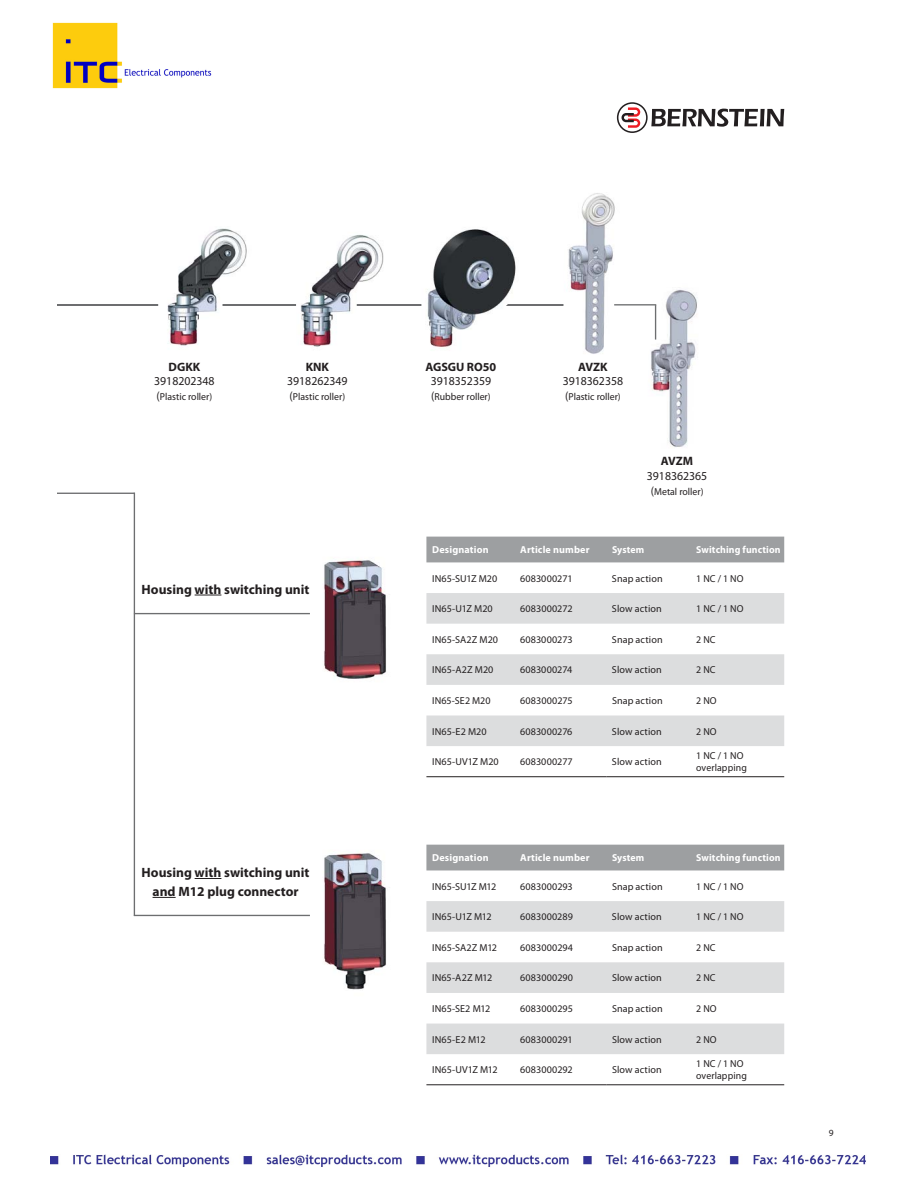
<style>
.page{position:relative;width:918px;height:1188px;background:#fff}
.page>*{position:absolute;margin:0;border:0;box-sizing:border-box;transform-origin:0 0}
.t1{font:700 13.5px/18.9px "Myriad Pro";color:#231f20;text-align:center}
.t2{font:12.15px "Myriad Pro";color:#231f20}
.t3{font:700 12.15px "Myriad Pro";color:#231f20}
.t4{font:10.2px/12.1px "Myriad Pro";letter-spacing:.01em;color:#231f20}
.t5{font:700 10.2px "Myriad Pro";letter-spacing:.015em;color:#fff}
.t6{font:10.2px "Myriad Pro";letter-spacing:-.02em;color:#231f20}
.t7{font:10.2px "Myriad Pro";letter-spacing:-.03em;color:#231f20}
.t8{font:9.45px "Myriad Pro";color:#231f20}
.s1{font-size:12.15px}
</style>
<div class="page">
<hr style="left:57px;top:304px;width:524px;height:2px;background:#6d6e70">
<svg style="left:296px;top:235px;width:88px;height:112px"></svg>
<img style="left:158px;top:228px;width:89px;height:118px">
<hr style="left:134px;top:915px;width:176px;height:1px;background:#6d6e70">
<img style="left:421px;top:229px;width:95px;height:119px">
<img style="left:563px;top:193px;width:52px;height:161px">
<img style="left:324px;top:853px;width:62px;height:137px">
<hr style="left:134px;top:493px;width:1px;height:423px;background:#6d6e70">
<hr style="left:134px;top:613px;width:176px;height:1px;background:#6d6e70">
<img style="left:324px;top:560px;width:62px;height:119px">
<hr style="left:57px;top:493px;width:77px;height:1px;background:#6d6e70">
<img style="left:651px;top:289px;width:46px;height:158px">
<hr style="left:655px;top:305px;width:1px;height:35px;background:#6d6e70">
<hr style="left:614px;top:304px;width:42px;height:2px;background:#6d6e70">
<svg style="left:195px;top:878px;width:26px;height:1px"></svg>
<svg style="left:153px;top:897px;width:23px;height:1px"></svg>
<div style="left:426px;top:537px;width:358px;height:25px;background:#9d9fa1"></div>
<svg style="left:426px;top:593px;width:358px;height:92px"></svg>
<div style="left:426px;top:716px;width:358px;height:30px;background:#dcddde"></div>
<hr style="left:426px;top:776px;width:180px;height:1px;background:#231f20">
<hr style="left:606px;top:776px;width:178px;height:1px;background:#231f20">
<svg style="left:195px;top:595px;width:26px;height:1px"></svg>
<div style="left:426px;top:845px;width:358px;height:25px;background:#9d9fa1"></div>
<svg style="left:426px;top:901px;width:358px;height:92px"></svg>
<div style="left:426px;top:1024px;width:358px;height:30px;background:#dcddde"></div>
<hr style="left:426px;top:1084px;width:180px;height:1px;background:#231f20">
<hr style="left:606px;top:1084px;width:178px;height:1px;background:#231f20">
<svg style="left:617px;top:102px;width:167px;height:31px"></svg>
<img style="left:51px;top:1154px;width:815px;height:13px">
<img style="left:52px;top:22px;width:160px;height:67px">
<p class="t3" style="left:169px;top:362px;width:33px">DGKK</p>
<p class="t2" style="left:154px;top:377px;width:62px">3918202348</p>
<p class="t4" style="left:157px;top:391px;width:57px"><span class="s1">(</span>Plastic roller)</p>
<p class="t3" style="left:306px;top:362px;width:25px">KNK</p>
<p class="t2" style="left:287px;top:377px;width:62px">3918262349</p>
<p class="t4" style="left:290px;top:391px;width:57px"><span class="s1">(</span>Plastic roller)</p>
<h1 class="t1" style="left:142px;top:581px;width:169px">Housing with switching unit</h1>
<h1 class="t1" style="left:142px;top:864px;width:169px">Housing with switching unit and M12 plug connector</h1>
<p class="t3" style="left:425px;top:362px;width:72px">AGSGU RO50</p>
<p class="t2" style="left:431px;top:377px;width:62px">3918352359</p>
<p class="t4" style="left:431px;top:391px;width:61px"><span class="s1">(</span>Rubber roller)</p>
<p class="t3" style="left:578px;top:362px;width:31px">AVZK</p>
<p class="t2" style="left:563px;top:377px;width:62px">3918362358</p>
<p class="t4" style="left:565px;top:391px;width:57px"><span class="s1">(</span>Plastic roller)</p>
<p class="t3" style="left:661px;top:457px;width:34px">AVZM</p>
<p class="t2" style="left:647px;top:471px;width:62px">3918362365</p>
<p class="t4" style="left:651px;top:486px;width:54px"><span class="s1">(</span>Metal roller)</p>
<p class="t5" style="left:432px;top:546px;width:58px">Designation</p>
<p class="t5" style="left:520px;top:546px;width:71px">Article number</p>
<p class="t5" style="left:612px;top:546px;width:34px">System</p>
<p class="t5" style="left:696px;top:546px;width:86px">Switching function</p>
<p class="t4" style="left:432px;top:573px;width:67px">IN65-SU1Z M20</p>
<p class="t4" style="left:520px;top:573px;width:54px">6083000271</p>
<p class="t4" style="left:612px;top:573px;width:52px">Snap action</p>
<p class="t4" style="left:696px;top:573px;width:49px">1 NC / 1 NO</p>
<p class="t4" style="left:432px;top:603px;width:62px">IN65-U1Z M20</p>
<p class="t4" style="left:520px;top:603px;width:54px">6083000272</p>
<p class="t4" style="left:612px;top:603px;width:51px">Slow action</p>
<p class="t4" style="left:696px;top:603px;width:49px">1 NC / 1 NO</p>
<p class="t4" style="left:432px;top:634px;width:68px">IN65-SA2Z M20</p>
<p class="t4" style="left:520px;top:634px;width:54px">6083000273</p>
<p class="t4" style="left:612px;top:634px;width:52px">Snap action</p>
<p class="t4" style="left:696px;top:634px;width:21px">2 NC</p>
<p class="t4" style="left:432px;top:665px;width:63px">IN65-A2Z M20</p>
<p class="t4" style="left:520px;top:665px;width:53px">6083000274</p>
<p class="t4" style="left:612px;top:665px;width:51px">Slow action</p>
<p class="t4" style="left:696px;top:665px;width:21px">2 NC</p>
<p class="t4" style="left:432px;top:695px;width:60px">IN65-SE2 M20</p>
<p class="t4" style="left:520px;top:695px;width:54px">6083000275</p>
<p class="t4" style="left:612px;top:695px;width:52px">Snap action</p>
<p class="t4" style="left:696px;top:695px;width:22px">2 NO</p>
<p class="t4" style="left:432px;top:726px;width:56px">IN65-E2 M20</p>
<p class="t4" style="left:520px;top:726px;width:54px">6083000276</p>
<p class="t4" style="left:612px;top:726px;width:51px">Slow action</p>
<p class="t4" style="left:696px;top:726px;width:22px">2 NO</p>
<p class="t4" style="left:432px;top:756px;width:68px">IN65-UV1Z M20</p>
<p class="t4" style="left:520px;top:756px;width:54px">6083000277</p>
<p class="t4" style="left:612px;top:756px;width:51px">Slow action</p>
<p class="t4" style="left:696px;top:750px;width:52px">1 NC / 1 NO overlapping</p>
<p class="t5" style="left:432px;top:854px;width:58px">Designation</p>
<p class="t5" style="left:520px;top:854px;width:71px">Article number</p>
<p class="t5" style="left:612px;top:854px;width:34px">System</p>
<p class="t5" style="left:696px;top:854px;width:86px">Switching function</p>
<p class="t6" style="left:432px;top:882px;width:66px">IN65-SU1Z M12</p>
<p class="t4" style="left:520px;top:881px;width:54px">6083000293</p>
<p class="t4" style="left:612px;top:881px;width:52px">Snap action</p>
<p class="t4" style="left:696px;top:881px;width:49px">1 NC / 1 NO</p>
<p class="t7" style="left:432px;top:913px;width:61px">IN65-U1Z M12</p>
<p class="t4" style="left:520px;top:911px;width:54px">6083000289</p>
<p class="t4" style="left:612px;top:911px;width:51px">Slow action</p>
<p class="t4" style="left:696px;top:911px;width:49px">1 NC / 1 NO</p>
<p class="t4" style="left:432px;top:942px;width:67px">IN65-SA2Z M12</p>
<p class="t4" style="left:520px;top:942px;width:54px">6083000294</p>
<p class="t4" style="left:612px;top:942px;width:52px">Snap action</p>
<p class="t4" style="left:696px;top:942px;width:21px">2 NC</p>
<p class="t4" style="left:432px;top:973px;width:62px">IN65-A2Z M12</p>
<p class="t4" style="left:520px;top:973px;width:54px">6083000290</p>
<p class="t4" style="left:612px;top:973px;width:51px">Slow action</p>
<p class="t4" style="left:696px;top:973px;width:21px">2 NC</p>
<p class="t4" style="left:432px;top:1003px;width:60px">IN65-SE2 M12</p>
<p class="t4" style="left:520px;top:1003px;width:54px">6083000295</p>
<p class="t4" style="left:612px;top:1003px;width:52px">Snap action</p>
<p class="t4" style="left:696px;top:1003px;width:22px">2 NO</p>
<p class="t4" style="left:432px;top:1034px;width:55px">IN65-E2 M12</p>
<p class="t4" style="left:520px;top:1034px;width:54px">6083000291</p>
<p class="t4" style="left:612px;top:1034px;width:51px">Slow action</p>
<p class="t4" style="left:696px;top:1034px;width:22px">2 NO</p>
<p class="t4" style="left:432px;top:1064px;width:67px">IN65-UV1Z M12</p>
<p class="t4" style="left:520px;top:1064px;width:54px">6083000292</p>
<p class="t4" style="left:612px;top:1064px;width:51px">Slow action</p>
<p class="t4" style="left:696px;top:1058px;width:52px">1 NC / 1 NO overlapping</p>
<p class="t8" style="left:829px;top:1129px;width:6px">9</p>
</div>
